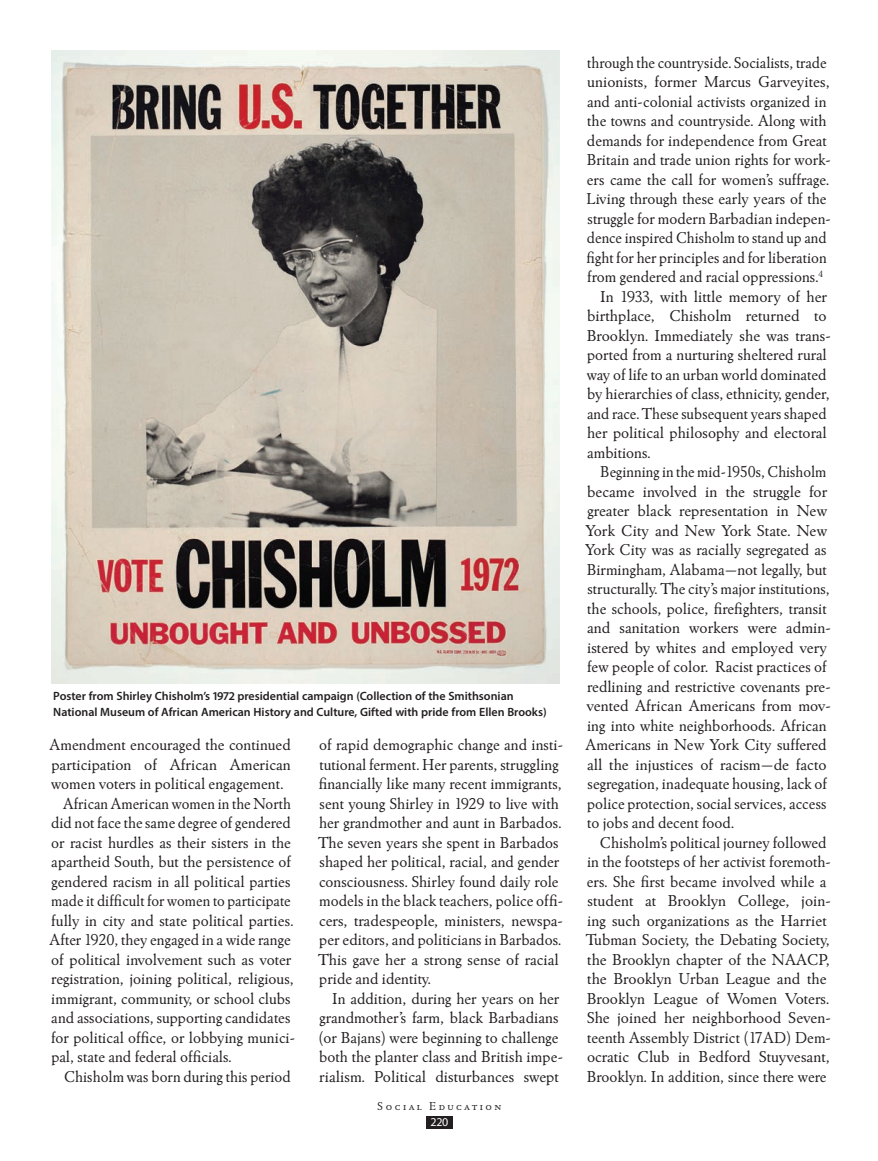
<style>
.page{position:relative;width:878px;height:1161px;background:#fff}
.page>*{position:absolute;margin:0;border:0;box-sizing:border-box;transform-origin:0 0}
.Body_Text{font:16.5px/19.5px "Winchester New ITC";color:#231f20}
.Captions{font:600 12px/16.5px "Myriad Pro";color:#231f20}
.t1{font:12px "Winchester New ITC Book SC";letter-spacing:.2em;color:#231f20}
.t2{font:12px "Myriad Pro";color:#fff}
</style>
<div class="page">
<img style="left:51px;top:51px;width:508px;height:632px">
<div style="left:426px;top:1117px;width:26px;height:12px;background:#231f20"></div>
<p class="Captions" style="left:53px;top:687px;width:495px">Poster from Shirley Chisholm’s 1972 presidential campaign (Collection of the Smithsonian<br>National Museum of African American History and Culture, Gifted with pride from Ellen Brooks)</p>
<p class="Body_Text" style="left:50px;top:735px;width:243px;text-align:justify">Amendment encouraged the continued participation of African American women voters in political engagement.</p>
<p class="Body_Text" style="left:50px;top:793px;width:247px;text-indent:14px">African American women in the North did not face the same degree of gendered or racist hurdles as their sisters in the apartheid South, but the persistence of gendered racism in all political parties made it difficult for women to participate fully in city and state political parties.<br>After 1920, they engaged in a wide range of political involvement such as voter registration, joining political, religious, immigrant, community, or school clubs and associations, supporting candidates for political office, or lobbying munici&shy;pal, state and federal officials.</p>
<p class="Body_Text" style="left:64px;top:1066px;width:228px">Chisholm was born during this period</p>
<p class="Body_Text" style="left:318px;top:735px;width:246px">of rapid demographic change and insti&shy;tutional ferment. Her parents, struggling financially like many recent immigrants, sent young Shirley in 1929 to live with her grandmother and aunt in Barbados.<br>The seven years she spent in Barbados shaped her political, racial, and gender consciousness. Shirley found daily role models in the black teachers, police offi&shy;cers, tradespeople, ministers, newspa&shy;per editors, and politicians in Barbados.<br>This gave her a strong sense of racial pride and identity.</p>
<p class="Body_Text" style="left:319px;top:988px;width:246px;text-align:center">In addition, during her years on her grandmother’s farm, black Barbadians (or Bajans) were beginning to challenge both the planter class and British impe&shy;rialism. Political disturbances swept</p>
<p class="t1" style="left:377px;top:1098px;width:125px">Social Education</p>
<p class="t2" style="left:430px;top:1115px;width:19px">220</p>
<p class="Body_Text" style="left:586px;top:52px;width:246px">through the countryside. Socialists, trade unionists, former Marcus Garveyites, and anti-colonial activists organized in the towns and countryside. Along with demands for independence from Great Britain and trade union rights for work&shy;ers came the call for women’s suffrage.<br>Living through these early years of the struggle for modern Barbadian indepen&shy;dence inspired Chisholm to stand up and fight for her principles and for liberation from gendered and racial oppressions.<sup>4</sup></p>
<p class="Body_Text" style="left:586px;top:286px;width:246px;text-indent:13px">In 1933, with little memory of her birthplace, Chisholm returned to Brooklyn. Immediately she was trans&shy;ported from a nurturing sheltered rural way of life to an urban world dominated by hierarchies of class, ethnicity, gender, and race. These subsequent years shaped her political philosophy and electoral ambitions.</p>
<p class="Body_Text" style="left:585px;top:462px;width:247px;text-indent:15px">Beginning in the mid-1950s, Chisholm became involved in the struggle for greater black representation in New York City and New York State. New York City was as racially segregated as Birmingham, Alabama—not legally, but structurally. The city’s major institutions, the schools, police, firefighters, transit and sanitation workers were admin&shy;istered by whites and employed very few people of color. Racist practices of redlining and restrictive covenants pre&shy;vented African Americans from mov&shy;ing into white neighborhoods. African Americans in New York City suffered all the injustices of racism—de facto segregation, inadequate housing, lack of police protection, social services, access to jobs and decent food.</p>
<p class="Body_Text" style="left:586px;top:832px;width:246px;text-align:center">Chisholm’s political journey followed<br>in the footsteps of her activist foremoth&shy;ers. She first became involved while a student at Brooklyn College, join&shy;ing such organizations as the Harriet Tubman Society, the Debating Society, the Brooklyn chapter of the NAACP, the Brooklyn Urban League and the Brooklyn League of Women Voters.<br>She joined her neighborhood Seven&shy;teenth Assembly District (17AD) Dem&shy;ocratic Club in Bedford Stuyvesant, Brooklyn. In addition, since there were</p>
</div>
